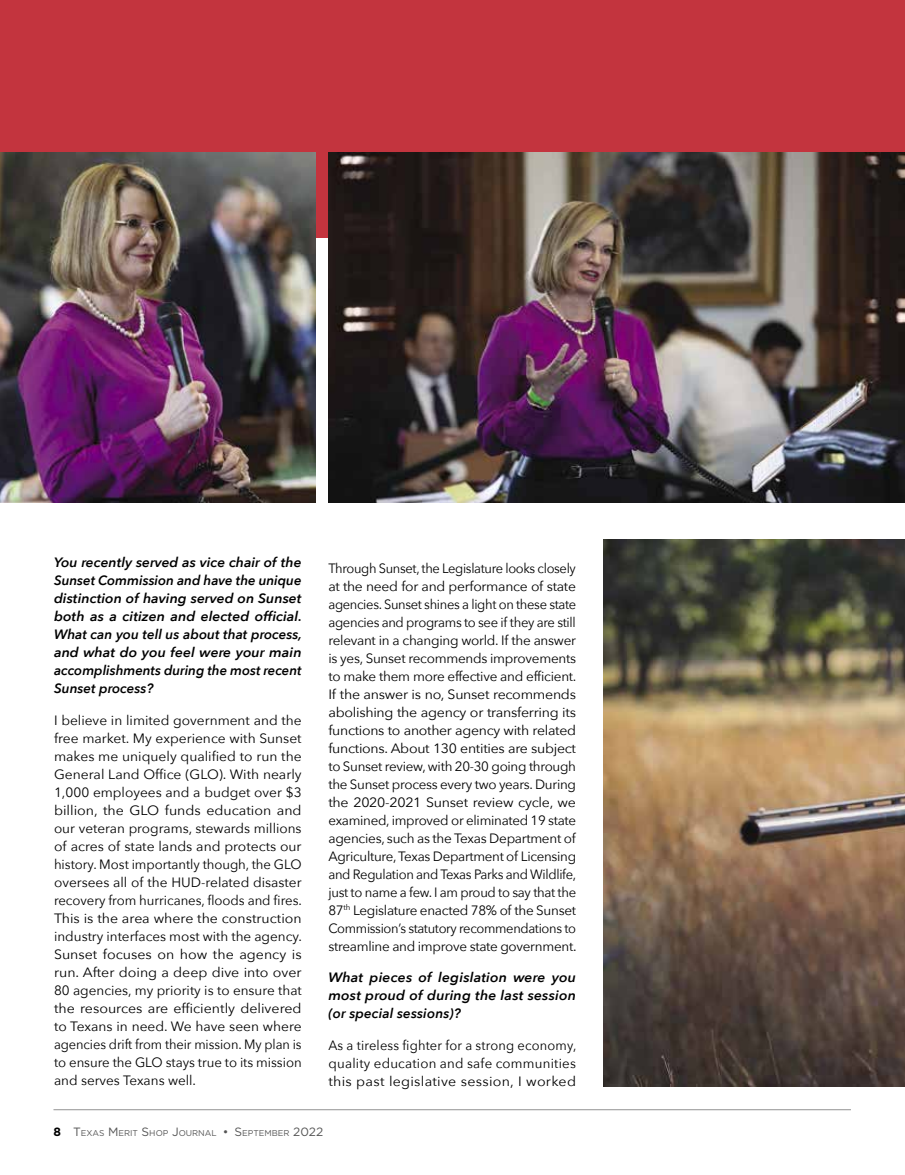
<style>
.page{position:relative;width:905px;height:1175px;background:#fff}
.page>*{position:absolute;margin:0;border:0;box-sizing:border-box;transform-origin:0 0}
.t1{font:13.5px/18px "Avenir Next";color:#000;text-align:justify;scale:.96 1}
.t2{font:13.5px/18px "Avenir Next";color:#000;text-align:justify}
.t3{font:italic 600 13.5px/18px "Avenir Next";color:#000;text-align:justify}
.t4{font:13.5px/18px "Avenir Next";color:#000;text-align:justify;scale:.95 1}
.t5{font:italic 600 13.5px/18px "Avenir Next";color:#000;text-align:justify;scale:1.05 1}
.t6{font:8.4px "Gotham";color:#555}
.s1{font-weight:700;font-size:12px;color:#000}
.s2{font-size:12px}
</style>
<div class="page">
<div style="left:0;top:0;width:904px;height:237px;background:#c3343e"></div>
<hr style="left:53px;top:1109px;width:797px;height:1px;background:#939393">
<img style="left:329px;top:152px;width:575px;height:350px">
<img style="left:0;top:152px;width:315px;height:350px">
<img style="left:603px;top:540px;width:301px;height:546px">
<p class="t3" style="left:54px;top:553px;width:249px">You recently served as vice chair of the Sunset Commission and have the unique distinction of having served on Sunset both as a citizen and elected official.<br>What can you tell us about that process, and what do you feel were your main accomplishments during the most recent Sunset process?</p>
<p class="t2" style="left:54px;top:710px;width:249px">I believe in limited government and the free market. My experience with Sunset makes me uniquely qualified to run the General Land Office (GLO). With nearly 1,000 employees and a budget over $3 billion, the GLO funds education and our veteran programs, stewards millions of acres of state lands and protects our history. Most importantly though, the GLO oversees all of the HUD-related disaster recovery from hurricanes, floods and fires.<br>This is the area where the construction industry interfaces most with the agency.<br>Sunset focuses on how the agency is run. After doing a deep dive into over 80 agencies, my priority is to ensure that the resources are efficiently delivered to Texans in need. We have seen where agencies drift from their mission. My plan is to ensure the GLO stays true to its mission and serves Texans well.</p>
<p class="t1" style="left:328px;top:558px;width:260px">Through Sunset, the Legislature looks closely at the need for and performance of state agencies. Sunset shines a light on these state agencies and programs to see if they are still relevant in a changing world. If the answer is yes, Sunset recommends improvements to make them more effective and efficient.<br>If the answer is no, Sunset recommends abolishing the agency or transferring its functions to another agency with related functions. About 130 entities are subject to Sunset review, with 20-30 going through the Sunset process every two years. During the 2020-2021 Sunset review cycle, we examined, improved or eliminated 19 state agencies, such as the Texas Department of Agriculture, Texas Department of Licensing and Regulation and Texas Parks and Wildlife, just to name a few. I am proud to say that the 87<sup>th</sup> Legislature enacted 78% of the Sunset Commission’s statutory recommendations to streamline and improve state government.</p>
<p class="t5" style="left:328px;top:968px;width:237px">What pieces of legislation were you most proud of during the last session (or special sessions)?</p>
<p class="t4" style="left:328px;top:1035px;width:262px">As a tireless fighter for a strong economy, quality education and safe communities this past legislative session, I worked</p>
<p class="t6" style="left:53px;top:1127px;width:271px"><span class="s1">8</span> <span class="s2">T</span>EXAS <span class="s2">M</span> ERIT <span class="s2">S</span>HOP <span class="s2">J</span>OURNAL <span class="s2">• S</span>EPTEMBER <span class="s2">2022</span></p>
</div>
